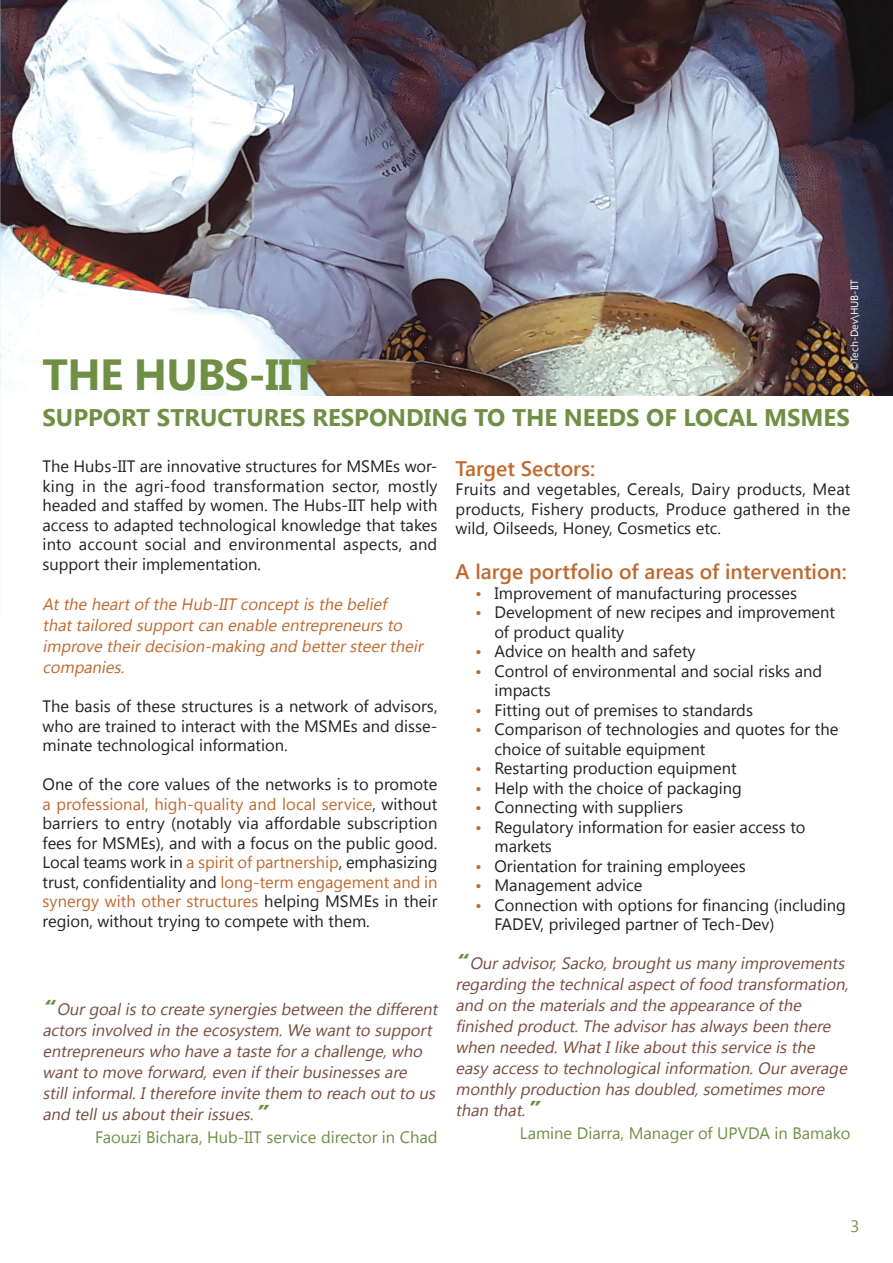
<style>
.page{position:relative;width:893px;height:1263px;background:#fff}
.page>*{position:absolute;margin:0;border:0;box-sizing:border-box;transform-origin:0 0}
.titre_couv{font:700 43.5px "Segoe UI";letter-spacing:-.015em;color:#6f8f45}
.Grd_titre{font:700 24px "Segoe UI";color:#6f8f45}
.titre_niv2{font:600 21px "Segoe UI";color:#bf692e}
.texte_courant{font:16.5px/19.5px "Segoe UI";color:#231f20}
.témoignage{font:italic 16.5px/21px "Segoe UI";color:#774c3e}
.témoignage-2{font:italic 16.5px/21px "Segoe UI";color:#bf692e}
.auteur{font:16.5px "Segoe UI";color:#6f8f45}
.texte_courant-2{font:10.5px "Segoe UI";color:#fff}
.s1{color:#bf692e}
.s2{font-weight:600;color:#bf692e}
.s3{font-family:"Segoe UI Black";font-size:21px;color:#6f8f45}
</style>
<div class="page">
<img style="left:1px;top:0;width:892px;height:395px">
<img style="left:0;top:0;width:1px;height:612px">
<p class="texte_courant-2" style="left:847px;top:371px;width:94px;rotate:-90deg">©Tech-Dev\HUB-IIT</p>
<p class="titre_couv" style="left:43px;top:350px;width:276px">THE HUBS-IIT</p>
<p class="Grd_titre" style="left:43px;top:404px;width:809px">SUPPORT STRUCTURES RESPONDING TO THE NEEDS OF LOCAL MSMES</p>
<p class="texte_courant" style="left:43px;top:456px;width:397px;text-align:justify">The Hubs-IIT are innovative structures for MSMEs wor&shy;king in the agri-food transformation sector, mostly headed and staffed by women. The Hubs-IIT help with access to adapted technological knowledge that takes into account social and environmental aspects, and support their implementation.</p>
<p class="témoignage-2" style="left:43px;top:593px;width:386px">Atthe heartofthe Hub-IIT conceptisthe belief thattailored supportcan enable entrepreneursto improve theirdecision-making and bettersteertheir companies.</p>
<p class="texte_courant" style="left:43px;top:696px;width:397px;text-align:justify">The basis of these structures is a network of advisors, who are trained to interact with the MSMEs and disse&shy;minate technological information.</p>
<p class="texte_courant" style="left:43px;top:774px;width:396px;text-align:justify">One of the core values of the networks is to promote <span class="s1">a professional, high-quality and local service</span>, without barriers to entry (notably via affordable subscription fees for MSMEs), and with a focus on the public good.<br>Local teams work in <span class="s1">a spirit of partnership</span>, emphasizing trust, confidentiality and <span class="s1">long-term engagement and in synergy with other structures</span> helping MSMEs in their region, without trying to compete with them.</p>
<p class="titre_niv2" style="left:455px;top:451px;width:141px">Target Sectors:</p>
<p class="texte_courant" style="left:455px;top:479px;width:397px;text-align:justify">Fruits and vegetables, Cereals, Dairy products, Meat products, Fishery products, Produce gathered in the wild, Oilseeds, Honey, Cosmetics etc.</p>
<p class="titre_niv2" style="left:455px;top:555px;width:393px">A large portfolio of areas of intervention:</p>
<p class="texte_courant" style="left:475px;top:582px;width:324px"><span class="s2">•</span> Improvement of manufacturing processes</p>
<p class="texte_courant" style="left:494px;top:602px;width:342px;text-indent:-20px"><span class="s2">•</span> Development of new recipes and improvement of product quality</p>
<p class="texte_courant" style="left:475px;top:641px;width:222px"><span class="s2">•</span> Advice on health and safety</p>
<p class="texte_courant" style="left:494px;top:660px;width:329px;text-indent:-20px"><span class="s2">•</span> Control of environmental and social risks and impacts</p>
<p class="texte_courant" style="left:475px;top:699px;width:280px"><span class="s2">•</span> Fitting out of premises to standards</p>
<p class="texte_courant" style="left:494px;top:719px;width:345px;text-indent:-20px"><span class="s2">•</span> Comparison of technologies and quotes for the choice of suitable equipment</p>
<p class="texte_courant" style="left:475px;top:758px;width:263px"><span class="s2">•</span> Restarting production equipment</p>
<p class="texte_courant" style="left:475px;top:777px;width:268px"><span class="s2">•</span> Help with the choice of packaging</p>
<p class="texte_courant" style="left:475px;top:797px;width:210px"><span class="s2">•</span> Connecting with suppliers</p>
<p class="texte_courant" style="left:494px;top:816px;width:313px;text-indent:-20px"><span class="s2">•</span> Regulatory information for easier access to markets</p>
<p class="texte_courant" style="left:475px;top:855px;width:272px"><span class="s2">•</span> Orientation for training employees</p>
<p class="texte_courant" style="left:475px;top:875px;width:169px"><span class="s2">•</span> Management advice</p>
<p class="texte_courant" style="left:494px;top:894px;width:353px;text-indent:-20px"><span class="s2">•</span> Connection with options for financing (including<br>FADEV, privileged partner of Tech-Dev)</p>
<p class="témoignage" style="left:455px;top:952px;width:398px"><span class="s3">“</span>Ouradvisor,Sacko,broughtusmany improvements regarding the technicalaspectoffood transformation, and on the materialsand the appearance ofthe finished product.The advisorhasalwaysbeen there when needed.WhatIlike aboutthisservice isthe easy accessto technologicalinformation.Ouraverage monthly production hasdoubled,sometimesmore than that.<span class="s3">”</span></p>
<p class="auteur" style="left:520px;top:1121px;width:332px">Lamine Diarra, Manager of UPVDA in Bamako</p>
<p class="témoignage" style="left:43px;top:998px;width:400px"><span class="s3">“</span>Ourgoalisto create synergiesbetween the different actorsinvolved in the ecosystem.We wantto support entrepreneurswho have a taste fora challenge,who wantto move forward,even iftheirbusinessesare stillinformal.Itherefore invite them to reach outto us and tellusabouttheirissues.<span class="s3">”</span></p>
<p class="auteur" style="left:95px;top:1125px;width:344px">Faouzi Bichara, Hub-IIT service director in Chad</p>
<p class="auteur" style="left:850px;top:1215px;width:10px">3</p>
</div>
